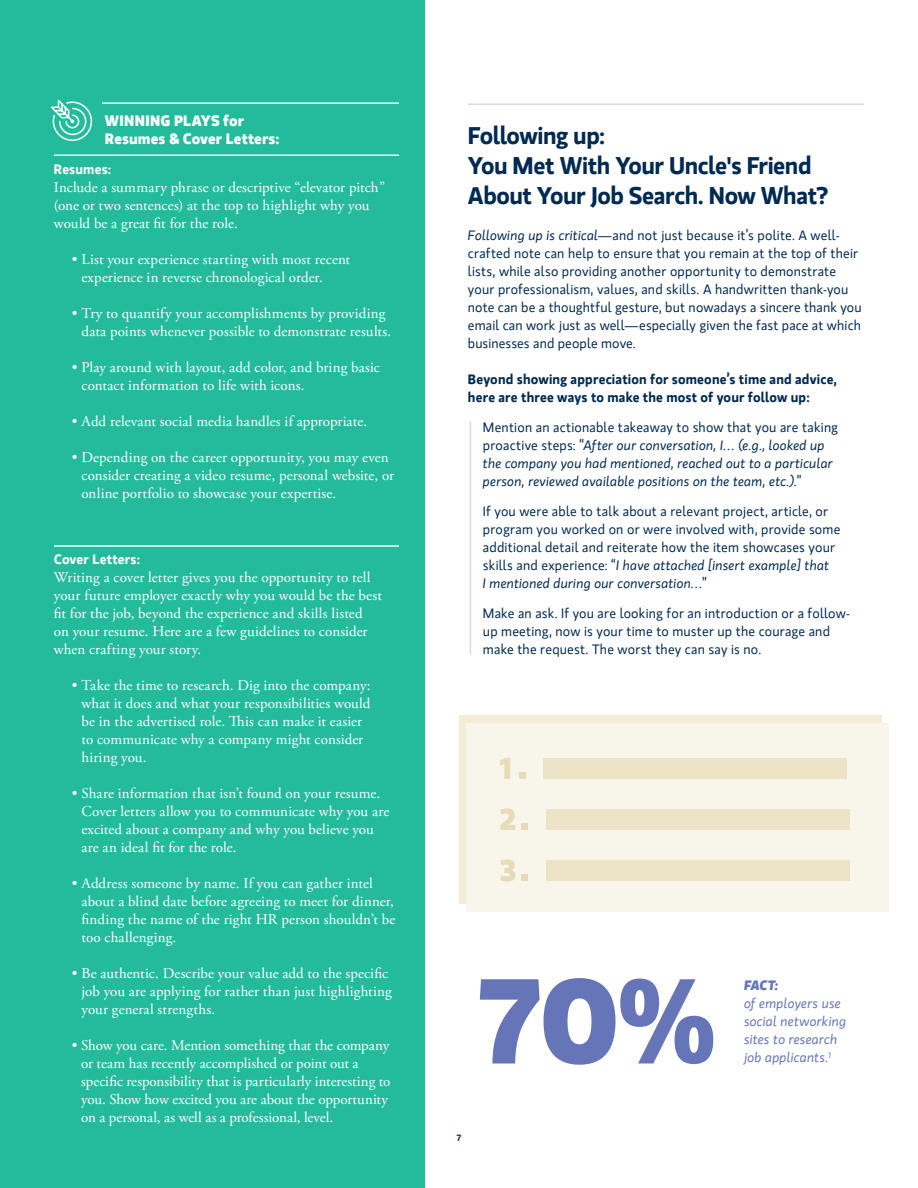
<style>
.page{position:relative;width:918px;height:1188px;background:#fff}
.page>*{position:absolute;margin:0;border:0;box-sizing:border-box;transform-origin:0 0}
.t1{font:500 120px "MS Gloriola II Std";color:#6674b8}
.t2{font:500 30px "MS Gloriola II Std";color:#e8dbb7}
.t3{font:700 24px/30px "MS Gloriola II Std";letter-spacing:-.02em;color:#002a51}
.t4{font:15px/18px "Adobe Garamond Pro";color:#fff}
.t5{font:500 15px/18px "MS Gloriola II Std";letter-spacing:.01em;color:#fff}
.t6{font:13.5px/18px "MS Gloriola II Std";letter-spacing:.015em;color:#002a51}
.t7{font:italic 13.5px/18px "MS Gloriola II Std";letter-spacing:.01em;color:#002a51}
.t8{font:700 13.5px/18px "MS Gloriola II Std";letter-spacing:.01em;color:#002a51}
.t9{font:italic 13.5px/18px "MS Gloriola II Std";letter-spacing:.01em;color:#6674b8}
.t10{font:700 13.5px "MS Gloriola II Std";letter-spacing:.01em;color:#fff}
.t11{font:italic 500 13.5px "MS Gloriola II Std";color:#6674b8}
.t12{font:700 9px "MS Gloriola II Std";color:#1c3362}
.s1{font-style:italic}
.s2{font-style:normal}
</style>
<div class="page">
<hr style="left:470px;top:421px;width:1px;height:233px;background:#d6d9ed">
<div style="left:0;top:0;width:424px;height:1188px;background:#24bb9d"></div>
<svg style="left:51px;top:100px;width:42px;height:41px"></svg>
<hr style="left:54px;top:154px;width:345px;height:2px;background:#fff">
<hr style="left:54px;top:545px;width:345px;height:2px;background:#fff">
<hr style="left:102px;top:102px;width:297px;height:2px;background:#fff">
<hr style="left:468px;top:104px;width:396px;height:1px;background:#d9daed">
<div style="left:459px;top:716px;width:423px;height:188px;background:#f3ecd8"></div>
<div style="left:466px;top:723px;width:424px;height:189px;background:#f8f5eb"></div>
<div style="left:543px;top:758px;width:304px;height:20px;background:#ede3c7"></div>
<svg style="left:519px;top:772px;width:6px;height:6px"></svg>
<div style="left:546px;top:809px;width:304px;height:21px;background:#ede3c7"></div>
<div style="left:521px;top:823px;width:7px;height:7px;background:#e8dbb7"></div>
<div style="left:546px;top:860px;width:303px;height:20px;background:#ede3c7"></div>
<div style="left:521px;top:874px;width:7px;height:6px;background:#e8dbb7"></div>
<p class="t5" style="left:105px;top:111px;width:176px">WINNING PLAYS for<br>Resumes &amp; Cover Letters:</p>
<p class="t10" style="left:54px;top:160px;width:59px">Resumes:</p>
<p class="t4" style="left:54px;top:179px;width:333px">Include a summary phrase or descriptive “elevator pitch” (one or two sentences) at the top to highlight why you would be a great fit for the role.</p>
<p class="t4" style="left:81px;top:251px;width:270px;text-indent:-10px">• List your experience starting with most recent experience in reverse chronological order.</p>
<p class="t4" style="left:81px;top:305px;width:311px;text-indent:-10px">• Try to quantify your accomplishments by providing data points whenever possible to demonstrate results.</p>
<p class="t4" style="left:81px;top:359px;width:300px;text-indent:-10px">• Play around with layout, add color, and bring basic contact information to life with icons.</p>
<p class="t4" style="left:72px;top:413px;width:297px">• Add relevant social media handles if appropriate.</p>
<p class="t4" style="left:81px;top:449px;width:314px;text-indent:-10px">• Depending on the career opportunity, you may even consider creating a video resume, personal website, or online portfolio to showcase your expertise.</p>
<p class="t10" style="left:54px;top:550px;width:88px">Cover Letters:</p>
<p class="t4" style="left:54px;top:569px;width:330px">Writing a cover letter gives you the opportunity to tell your future employer exactly why you would be the best fit for the job, beyond the experience and skills listed<br>on your resume. Here are a few guidelines to consider when crafting your story.</p>
<p class="t4" style="left:81px;top:677px;width:291px;text-indent:-10px">• Take the time to research. Dig into the company: what it does and what your responsibilities would be in the advertised role. This can make it easier to communicate why a company might consider hiring you.</p>
<p class="t4" style="left:81px;top:785px;width:309px;text-indent:-10px">• Share information that isn’t found on your resume.<br>Cover letters allow you to communicate why you are excited about a company and why you believe you are an ideal fit for the role.</p>
<p class="t4" style="left:81px;top:875px;width:315px;text-indent:-10px">• Address someone by name. If you can gather intel about a blind date before agreeing to meet for dinner, finding the name of the right HR person shouldn’t be too challenging.</p>
<p class="t4" style="left:81px;top:965px;width:312px;text-indent:-10px">• Be authentic. Describe your value add to the specific job you are applying for rather than just highlighting your general strengths.</p>
<p class="t4" style="left:81px;top:1037px;width:311px;text-indent:-9px">• Show you care. Mention something that the company or team has recently accomplished or point out a specific responsibility that is particularly interesting to you. Show how excited you are about the opportunity on a personal, as well as a professional, level.</p>
<p class="t3" style="left:468px;top:120px;width:362px">Following up:<br>You Met With Your Uncle's Friend<br>About Your Job Search. Now What?</p>
<p class="t6" style="left:468px;top:226px;width:395px"><span class="s1">Following up is critical</span>—and not just because it’s polite. A well&shy;crafted note can help to ensure that you remain at the top of their lists, while also providing another opportunity to demonstrate your professionalism, values, and skills. A handwritten thank-you note can be a thoughtful gesture, but nowadays a sincere thank you email can work just as well—especially given the fast pace at which businesses and people move.</p>
<p class="t8" style="left:468px;top:370px;width:371px">Beyond showing appreciation for someone’s time and advice, here are three ways to make the most of your follow up:</p>
<p class="t7" style="left:483px;top:418px;width:357px"><span class="s2">Mention an actionable takeaway to show that you are taking proactive steps: “</span>After our conversation, I… (e.g., looked up the company you had mentioned, reached out to a particular person, reviewed available positions on the team, etc.).<span class="s2">”</span></p>
<p class="t6" style="left:483px;top:502px;width:359px">If you were able to talk about a relevant project, article, or program you worked on or were involved with, provide some additional detail and reiterate how the item showcases your skills and experience: “<span class="s1">I have attached [insert example] that<br>I mentioned during our conversation…</span>”</p>
<p class="t6" style="left:483px;top:604px;width:369px">Make an ask. If you are looking for an introduction or a follow&shy;up meeting, now is your time to muster up the courage and make the request. The worst they can say is no.</p>
<p class="t2" style="left:500px;top:746px;width:13px">1</p>
<p class="t2" style="left:500px;top:797px;width:18px">2</p>
<p class="t2" style="left:500px;top:848px;width:18px">3</p>
<p class="t1" style="left:480px;top:933px;width:237px">70%</p>
<p class="t11" style="left:744px;top:975px;width:36px">FACT:</p>
<p class="t9" style="left:744px;top:994px;width:104px">of employers use social networking sites to research job applicants.<sup>1</sup></p>
<p class="t12" style="left:457px;top:1131px;width:6px">7</p>
</div>
